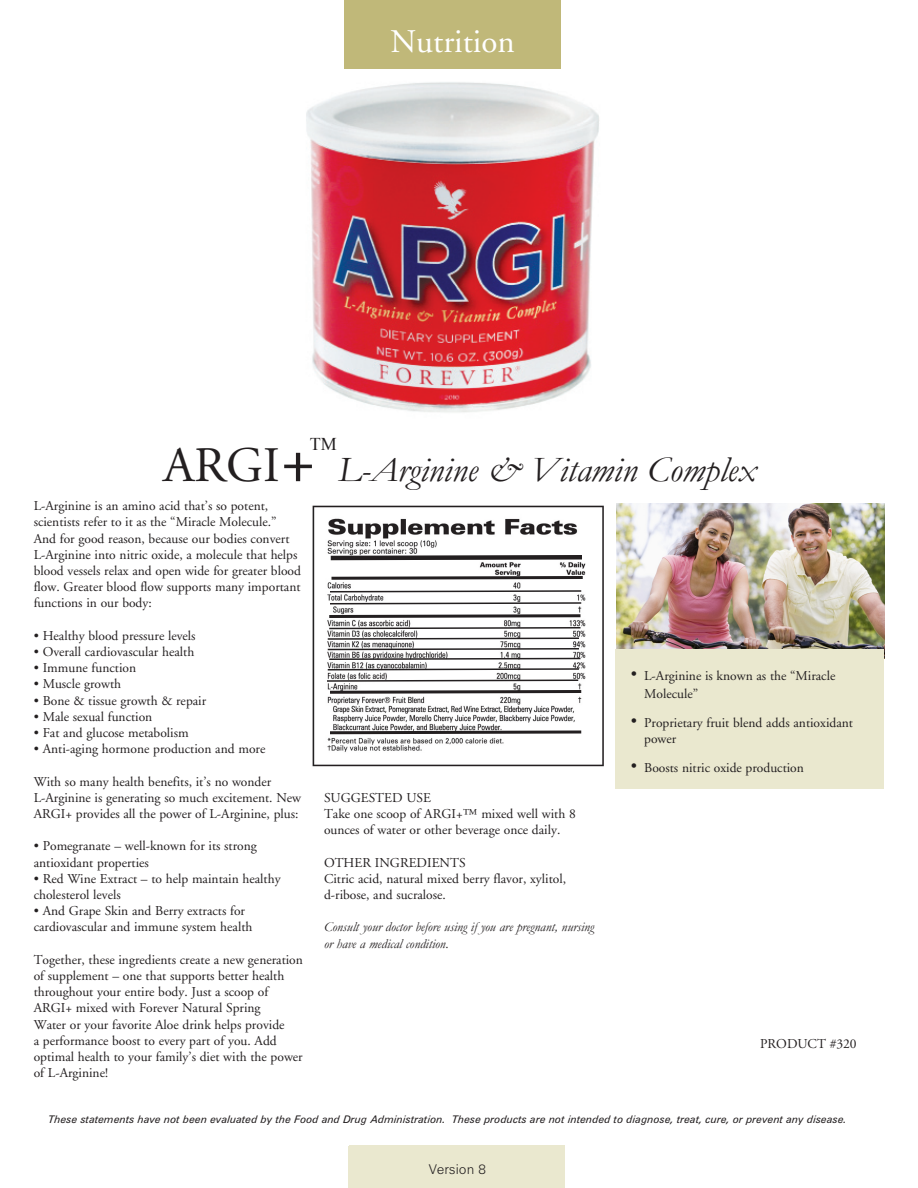
<style>
.page{position:relative;width:918px;height:1188px;background:#fff}
.page>*{position:absolute;margin:0;border:0;box-sizing:border-box;transform-origin:0 0}
.t1{font:49.5px "Adobe Garamond";color:#231f20}
.t2{font:italic 36px "Garamond";color:#231f20}
.t3{font:33px "Adobe Garamond";color:#fff}
.t4{font:18px "Times New Roman";color:#231f20}
.Key_Points{font:13.5px/16.2px "Adobe Garamond";color:#231f20}
.t5{font:italic 13.5px/16.2px "Garamond";color:#231f20}
.t6{font:300 13.5px "Zurich BT";color:#231f20}
.t7{font:italic 10.5px "Zurich BT";color:#231f20}
.s1{font-size:72px}
.s2{font-family:"Arial";font-size:18px}
</style>
<div class="page">
<img style="left:306px;top:68px;width:293px;height:344px">
<img style="left:617px;top:503px;width:267px;height:147px">
<div style="left:616px;top:650px;width:268px;height:139px;background:#eae8cf"></div>
<div style="left:345px;top:0;width:216px;height:68px;background:#c0b879"></div>
<div style="left:349px;top:1146px;width:216px;height:42px;background:#eae8cf"></div>
<img style="left:312px;top:505px;width:291px;height:262px">
<svg style="left:326px;top:553px;width:261px;height:10px"></svg>
<svg style="left:328px;top:574px;width:258px;height:7px"></svg>
<svg style="left:326px;top:613px;width:258px;height:7px"></svg>
<svg style="left:327px;top:729px;width:257px;height:7px"></svg>
<svg style="left:328px;top:589px;width:255px;height:4px"></svg>
<svg style="left:328px;top:601px;width:255px;height:4px"></svg>
<svg style="left:328px;top:626px;width:254px;height:4px"></svg>
<svg style="left:326px;top:637px;width:255px;height:4px"></svg>
<svg style="left:326px;top:647px;width:255px;height:4px"></svg>
<svg style="left:328px;top:657px;width:254px;height:4px"></svg>
<svg style="left:326px;top:667px;width:255px;height:4px"></svg>
<svg style="left:325px;top:679px;width:259px;height:16px"></svg>
<p class="t3" style="left:390px;top:24px;width:126px">Nutrition</p>
<p class="t4" style="left:310px;top:432px;width:28px">TM</p>
<p class="t1" style="left:163px;top:439px;width:154px">ARGI<span class="s1">+</span></p>
<p class="t2" style="left:338px;top:445px;width:419px">L-Arginine &amp; Vitamin Complex</p>
<p class="Key_Points" style="left:34px;top:498px;width:269px">L-Arginine is an amino acid that’s so potent, scientists refer to it as the “Miracle Molecule.” And for good reason, because our bodies convert L-Arginine into nitric oxide, a molecule that helps blood vessels relax and open wide for greater blood flow. Greater blood flow supports many important functions in our body:</p>
<p class="Key_Points" style="left:34px;top:628px;width:163px">• Healthy blood pressure levels</p>
<p class="Key_Points" style="left:34px;top:644px;width:162px">• Overall cardiovascular health</p>
<p class="Key_Points" style="left:34px;top:660px;width:104px">• Immune function</p>
<p class="Key_Points" style="left:34px;top:676px;width:89px">• Muscle growth</p>
<p class="Key_Points" style="left:34px;top:693px;width:174px">• Bone &amp; tissue growth &amp; repair</p>
<p class="Key_Points" style="left:34px;top:709px;width:120px">• Male sexual function</p>
<p class="Key_Points" style="left:34px;top:725px;width:156px">• Fat and glucose metabolism</p>
<p class="Key_Points" style="left:34px;top:741px;width:233px">• Anti-aging hormone production and more</p>
<p class="Key_Points" style="left:34px;top:774px;width:269px">With so many health benefits, it’s no wonder<br>L-Arginine is generating so much excitement. New<br>ARGI+ provides all the power of L-Arginine, plus:</p>
<p class="Key_Points" style="left:34px;top:838px;width:225px">• Pomegranate – well-known for its strong antioxidant properties</p>
<p class="Key_Points" style="left:34px;top:871px;width:248px">• Red Wine Extract – to help maintain healthy cholesterol levels</p>
<p class="Key_Points" style="left:34px;top:903px;width:220px">• And Grape Skin and Berry extracts for cardiovascular and immune system health</p>
<p class="Key_Points" style="left:34px;top:952px;width:271px">Together, these ingredients create a new generation of supplement – one that supports better health throughout your entire body. Just a scoop of ARGI+ mixed with Forever Natural Spring<br>Water or your favorite Aloe drink helps provide<br>a performance boost to every part of you. Add optimal health to your family’s diet with the power of L-Arginine!</p>
<p class="Key_Points" style="left:644px;top:667px;width:193px;line-height:18px;text-indent:-14px"><span class="s2">•</span> L-Arginine is known as the “Miracle<br>Molecule”</p>
<p class="Key_Points" style="left:644px;top:715px;width:210px;text-indent:-14px"><span class="s2">•</span> Proprietary fruit blend adds antioxidant power</p>
<p class="Key_Points" style="left:631px;top:760px;width:175px"><span class="s2">•</span> Boosts nitric oxide production</p>
<p class="Key_Points" style="left:324px;top:790px;width:108px">SUGGESTED USE</p>
<p class="Key_Points" style="left:324px;top:806px;width:253px">Take one scoop of ARGI+™ mixed well with 8 ounces of water or other beverage once daily.</p>
<p class="Key_Points" style="left:324px;top:855px;width:143px">OTHER INGREDIENTS</p>
<p class="Key_Points" style="left:324px;top:871px;width:244px">Citric acid, natural mixed berry flavor, xylitol, d-ribose, and sucralose.</p>
<p class="t5" style="left:324px;top:919px;width:272px">Consult your doctor before using if you are pregnant, nursing or have a medical condition.</p>
<p class="Key_Points" style="left:760px;top:1036px;width:98px">PRODUCT #320</p>
<p class="t7" style="left:49px;top:1113px;width:800px">These statements have not been evaluated by the Food and Drug Administration. These products are not intended to diagnose, treat, cure, or prevent any disease.</p>
<p class="t6" style="left:429px;top:1161px;width:59px">Version 8</p>
</div>
